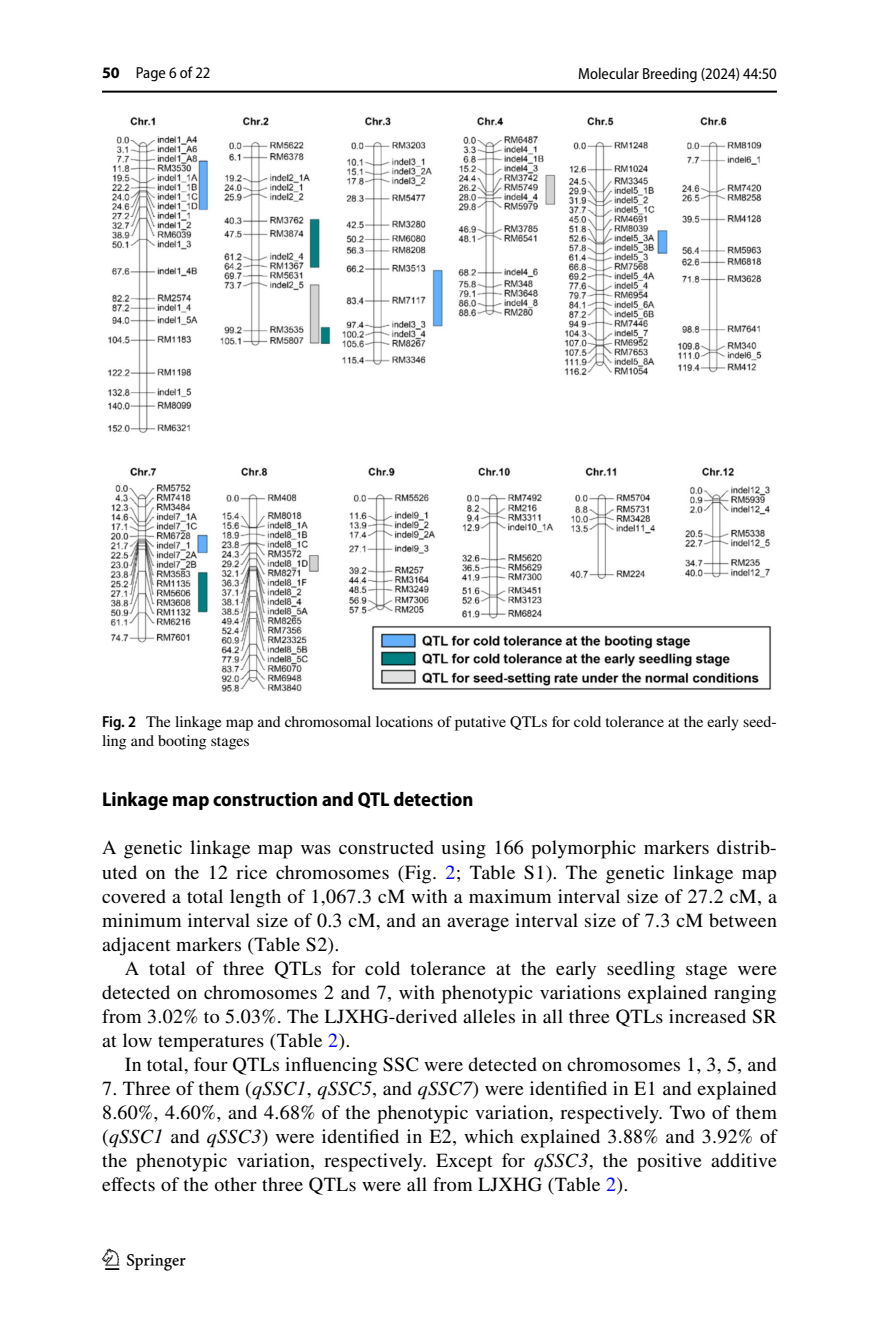
<style>
.page{position:relative;width:879px;height:1333px;background:#fff}
.page>*{position:absolute;margin:0;border:0;box-sizing:border-box;transform-origin:0 0}
.t1{font:30px "Springnew Regular 4";color:#000}
.t2{font:20px/24px "STIX";letter-spacing:.015em;color:#000;text-align:justify}
.t3{font:700 semi-condensed 20px "Myriad Pro";color:#000}
.t4{font:16px/19px "STIX";color:#000}
.t5{font:semi-condensed 16px "Myriad Pro";color:#000}
.s1{font-weight:700;font-stretch:normal}
.s2{font-family:"Myriad Pro";font-weight:600;font-stretch:semi-condensed}
.s3{color:#00f}
.s4{font-style:italic}
</style>
<div class="page">
<hr style="left:102px;top:91px;width:675px;height:2px;background:#000">
<img style="left:108px;top:117px;width:664px;height:575px">
<p class="t5" style="left:102px;top:64px;width:110px"><span class="s1">50</span> Page 6 of 22</p>
<p class="t5" style="left:578px;top:65px;width:200px">Molecular Breeding (2024) 44:50</p>
<p class="t4" style="left:102px;top:713px;width:676px"><span class="s2">Fig. 2</span> The linkage map and chromosomal locations of putative QTLs for cold tolerance at the early seed&shy;ling and booting stages</p>
<p class="t3" style="left:102px;top:788px;width:373px">Linkage map construction and QTL detection</p>
<p class="t2" style="left:102px;top:837px;width:676px">A genetic linkage map was constructed using 166 polymorphic markers distrib&shy;uted on the 12 rice chromosomes (Fig. <span class="s3">2</span>; Table S1). The genetic linkage map covered a total length of 1,067.3 cM with a maximum interval size of 27.2 cM, a minimum interval size of 0.3 cM, and an average interval size of 7.3 cM between adjacent markers (Table S2).</p>
<p class="t2" style="left:102px;top:957px;width:676px;text-indent:23px">A total of three QTLs for cold tolerance at the early seedling stage were detected on chromosomes 2 and 7, with phenotypic variations explained ranging from 3.02% to 5.03%. The LJXHG-derived alleles in all three QTLs increased SR at low temperatures (Table <span class="s3">2</span>).</p>
<p class="t2" style="left:125px;top:1053px;width:653px">In total, four QTLs influencing SSC were detected on chromosomes 1, 3, 5, and</p>
<p class="t2" style="left:102px;top:1077px;width:676px">7. Three of them (<span class="s4">qSSC1</span>, <span class="s4">qSSC5</span>, and <span class="s4">qSSC7</span>) were identified in E1 and explained 8.60%, 4.60%, and 4.68% of the phenotypic variation, respectively. Two of them (<span class="s4">qSSC1</span> and <span class="s4">qSSC3</span>) were identified in E2, which explained 3.88% and 3.92% of the phenotypic variation, respectively. Except for <span class="s4">qSSC3</span>, the positive additive effects of the other three QTLs were all from LJXHG (Table <span class="s3">2</span>).</p>
<h1 class="t1" style="left:105px;top:1248px;width:83px">1 3</h1>
</div>
